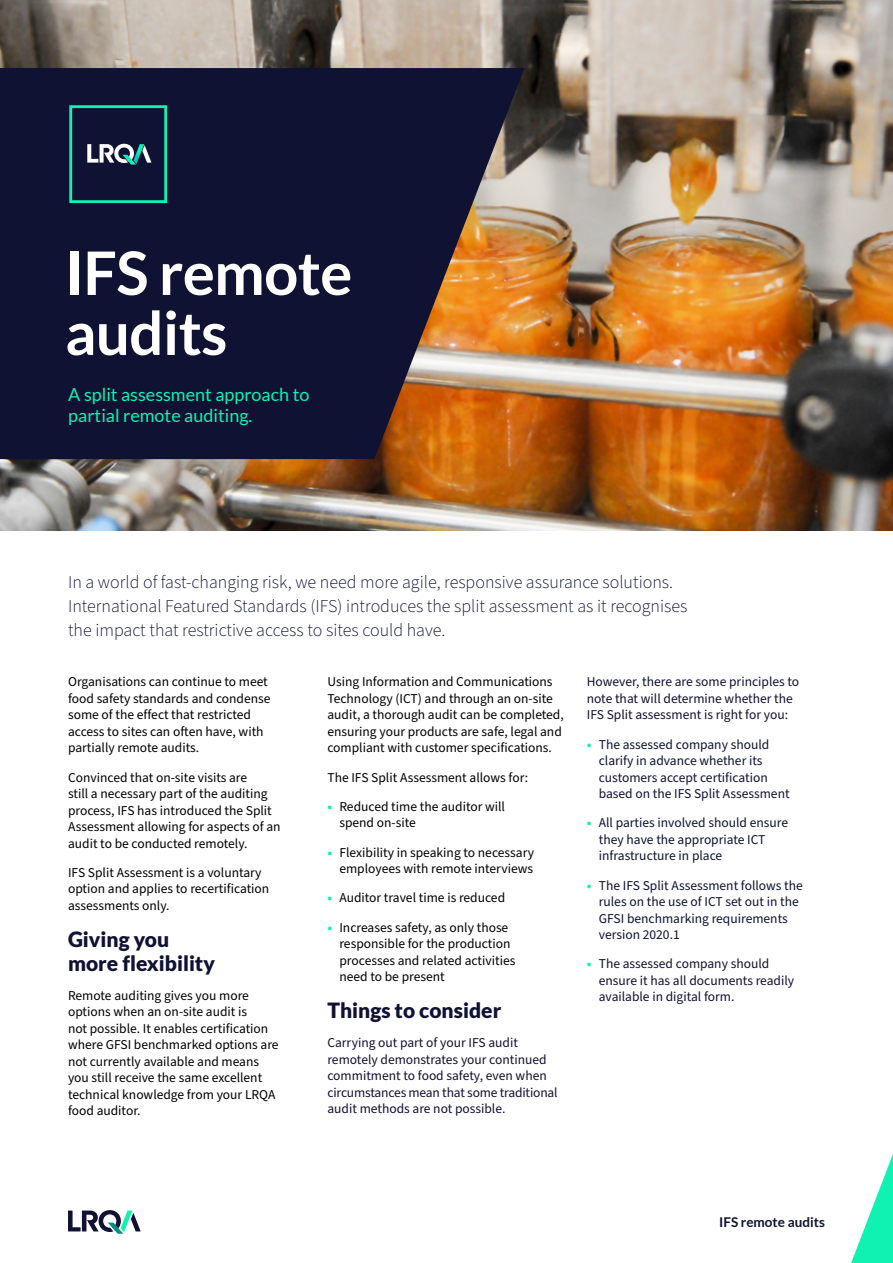
<style>
.page{position:relative;width:893px;height:1263px;background:#fff}
.page>*{position:absolute;margin:0;border:0;box-sizing:border-box;transform-origin:0 0}
.Headline{font:700 60px/60px "Lato";letter-spacing:-.01em;color:#fff}
.Low_level_headline{font:900 21px "Lato";color:#0f1232}
.Lead_para{font:300 18px/24px "Source Sans Pro";color:#0f1232}
.t1{font:18px "Lato";color:#0ff2b2}
.Body_copy_1{font:13.5px/16.5px "Source Sans Pro";color:#000}
.Large_sub{font:13.5px/16.5px "Source Sans Pro";color:#0f1232}
.t2{font:700 13.5px "Lato";color:#0f1232}
.s1{font-weight:700;color:#0ff2b2}
</style>
<div class="page">
<img style="left:0;top:0;width:893px;height:530px">
<svg style="left:0;top:68px;width:524px;height:391px;background:#2b2334"></svg>
<svg style="left:69px;top:105px;width:98px;height:98px;background:#1b394c"></svg>
<svg style="left:68px;top:1210px;width:73px;height:24px"></svg>
<svg style="left:851px;top:1154px;width:42px;height:109px"></svg>
<p class="Headline" style="left:65px;top:242px;width:289px">IFS remote audits</p>
<p class="t1" style="left:68px;top:385px;width:243px">A split assessment approach to</p>
<p class="t1" style="left:68px;top:406px;width:186px">partial remote auditing.</p>
<p class="Lead_para" style="left:68px;top:570px;width:621px">In a world of fast-changing risk, we need more agile, responsive assurance solutions.<br>International Featured Standards (IFS) introduces the split assessment as it recognises the impact that restrictive access to sites could have.</p>
<p class="Body_copy_1" style="left:68px;top:674px;width:204px">Organisations can continue to meet food safety standards and condense some of the effect that restricted access to sites can often have, with partially remote audits.</p>
<p class="Body_copy_1" style="left:68px;top:769px;width:214px">Convinced that on-site visits are<br>still a necessary part of the auditing process, IFS has introduced the Split Assessment allowing for aspects of an audit to be conducted remotely.</p>
<p class="Body_copy_1" style="left:68px;top:864px;width:203px">IFS Split Assessment is a voluntary option and applies to recertification assessments only.</p>
<p class="Low_level_headline" style="left:68px;top:926px;width:103px">Giving you</p>
<p class="Low_level_headline" style="left:68px;top:950px;width:148px">more flexibility</p>
<p class="Body_copy_1" style="left:68px;top:987px;width:212px">Remote auditing gives you more options when an on-site audit is<br>not possible. It enables certification where GFSI benchmarked options are not currently available and means you still receive the same excellent technical knowledge from your LRQA food auditor.</p>
<p class="Body_copy_1" style="left:327px;top:674px;width:238px">Using Information and Communications Technology (ICT) and through an on-site audit, a thorough audit can be completed, ensuring your products are safe, legal and compliant with customer specifications.</p>
<p class="Body_copy_1" style="left:327px;top:769px;width:202px">The IFS Split Assessment allows for:</p>
<p class="Body_copy_1" style="left:339px;top:798px;width:167px;text-indent:-12px"><span class="s1">•</span> Reduced time the auditor will spend on-site</p>
<p class="Body_copy_1" style="left:327px;top:844px;width:208px;text-align:right"><span class="s1">•</span> Flexibility in speaking to necessary employees with remote interviews</p>
<p class="Body_copy_1" style="left:327px;top:890px;width:179px"><span class="s1">•</span> Auditor travel time is reduced</p>
<p class="Body_copy_1" style="left:339px;top:919px;width:177px;text-indent:-12px"><span class="s1">•</span> Increases safety, as only those responsible for the production processes and related activities need to be present</p>
<p class="Low_level_headline" style="left:327px;top:998px;width:175px">Things to consider</p>
<p class="Large_sub" style="left:327px;top:1035px;width:232px">Carrying out part of your IFS audit remotely demonstrates your continued commitment to food safety, even when circumstances mean that some traditional audit methods are not possible.</p>
<p class="Large_sub" style="left:587px;top:674px;width:214px">However, there are some principles to note that will determine whether the<br>IFS Split assessment is right for you:</p>
<p class="Large_sub" style="left:599px;top:736px;width:192px;text-indent:-12px"><span class="s1">•</span> The assessed company should clarify in advance whether its customers accept certification based on the IFS Split Assessment</p>
<p class="Large_sub" style="left:599px;top:815px;width:191px;text-indent:-12px"><span class="s1">•</span> All parties involved should ensure they have the appropriate ICT infrastructure in place</p>
<p class="Large_sub" style="left:599px;top:877px;width:206px;text-indent:-12px"><span class="s1">•</span> The IFS Split Assessment follows the rules on the use of ICT set out in the<br>GFSI benchmarking requirements version 2020.1</p>
<p class="Large_sub" style="left:599px;top:956px;width:197px;text-indent:-12px"><span class="s1">•</span> The assessed company should ensure it has all documents readily available in digital form.</p>
<p class="t2" style="left:719px;top:1215px;width:107px">IFS remote audits</p>
</div>
